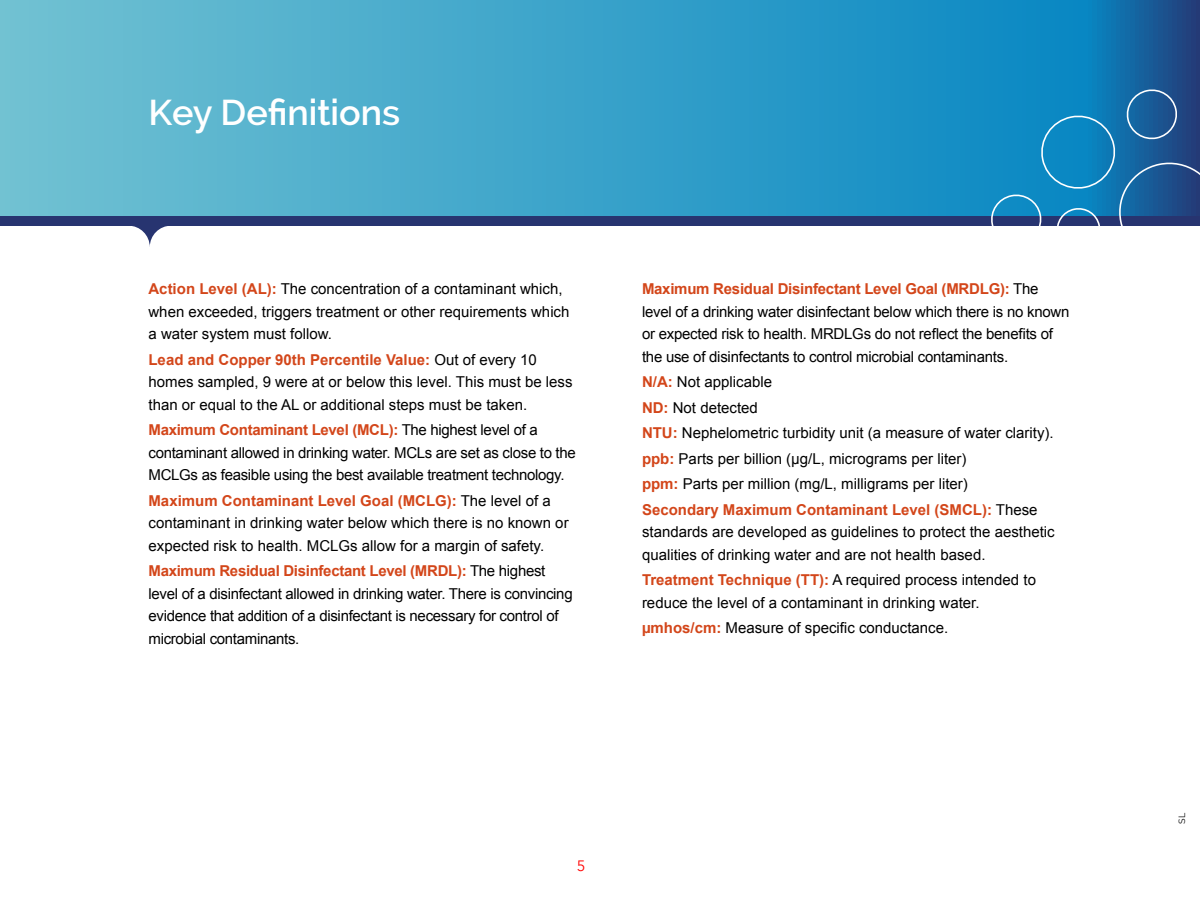
<style>
.page{position:relative;width:1200px;height:900px;background:#fff}
.page>*{position:absolute;margin:0;border:0;box-sizing:border-box;transform-origin:0 0}
.t1{font:600 36px "Raleway";color:#fff}
.t2{font:15px/22.5px "Arial";color:#000}
.t3{font:15px/22.5px "Arial";letter-spacing:-.02em;color:#000}
.t4{font:15px "Avenir Next LT Com";color:#f00}
.t5{font:9px "Raleway";color:#000}
.s1{font-weight:700;color:#d3461a}
</style>
<div class="page">
<div style="left:0;top:0;width:1200px;height:219px;background:linear-gradient(to right,#6fc8d9,#0474b4)"></div>
<div style="left:0;top:216px;width:1200px;height:10px;background:#273470"></div>
<svg style="left:132px;top:226px;width:36px;height:21px"></svg>
<svg style="left:941px;top:88px;width:259px;height:138px;background:#1a77af"></svg>
<h1 class="t1" style="left:148px;top:92px;width:253px">Key Definitions</h1>
<p class="t2" style="left:148px;top:278px;width:423px"><span class="s1">Action Level (AL):</span> The concentration of a contaminant which, when exceeded, triggers treatment or other requirements which a water system must follow.</p>
<p class="t2" style="left:148px;top:349px;width:426px"><span class="s1">Lead and Copper 90th Percentile Value:</span> Out of every 10 homes sampled, 9 were at or below this level. This must be less than or equal to the AL or additional steps must be taken.</p>
<p class="t3" style="left:148px;top:419px;width:429px"><span class="s1">Maximum Contaminant Level (MCL):</span> The highest level of a contaminant allowed in drinking water. MCLs are set as close to the<br>MCLGs as feasible using the best available treatment technology.</p>
<p class="t2" style="left:148px;top:490px;width:422px"><span class="s1">Maximum Contaminant Level Goal (MCLG):</span> The level of a contaminant in drinking water below which there is no known or expected risk to health. MCLGs allow for a margin of safety.</p>
<p class="t3" style="left:148px;top:560px;width:426px"><span class="s1">Maximum Residual Disinfectant Level (MRDL):</span> The highest level of a disinfectant allowed in drinking water. There is convincing evidence that addition of a disinfectant is necessary for control of microbial contaminants.</p>
<p class="t2" style="left:642px;top:278px;width:429px"><span class="s1">Maximum Residual Disinfectant Level Goal (MRDLG):</span> The level of a drinking water disinfectant below which there is no known or expected risk to health. MRDLGs do not reflect the benefits of the use of disinfectants to control microbial contaminants.</p>
<p class="t2" style="left:642px;top:370px;width:413px;line-height:25.5px"><span class="s1">N/A:</span> Not applicable<br><span class="s1">ND:</span> Not detected<br><span class="s1">NTU:</span> Nephelometric turbidity unit (a measure of water clarity). <span class="s1">ppb:</span> Parts per billion (µg/L, micrograms per liter)<br><span class="s1">ppm:</span> Parts per million (mg/L, milligrams per liter)<br><span class="s1">Secondary Maximum Contaminant Level (SMCL):</span> These</p>
<p class="t2" style="left:642px;top:521px;width:414px">standards are developed as guidelines to protect the aesthetic qualities of drinking water and are not health based.</p>
<p class="t2" style="left:642px;top:569px;width:396px"><span class="s1">Treatment Technique (TT):</span> A required process intended to reduce the level of a contaminant in drinking water.</p>
<p class="t2" style="left:642px;top:617px;width:308px"><span class="s1">µmhos/cm:</span> Measure of specific conductance.</p>
<p class="t4" style="left:577px;top:857px;width:10px">5</p>
<p class="t5" style="left:1177px;top:824px;width:12px;rotate:-90deg">SL</p>
</div>
